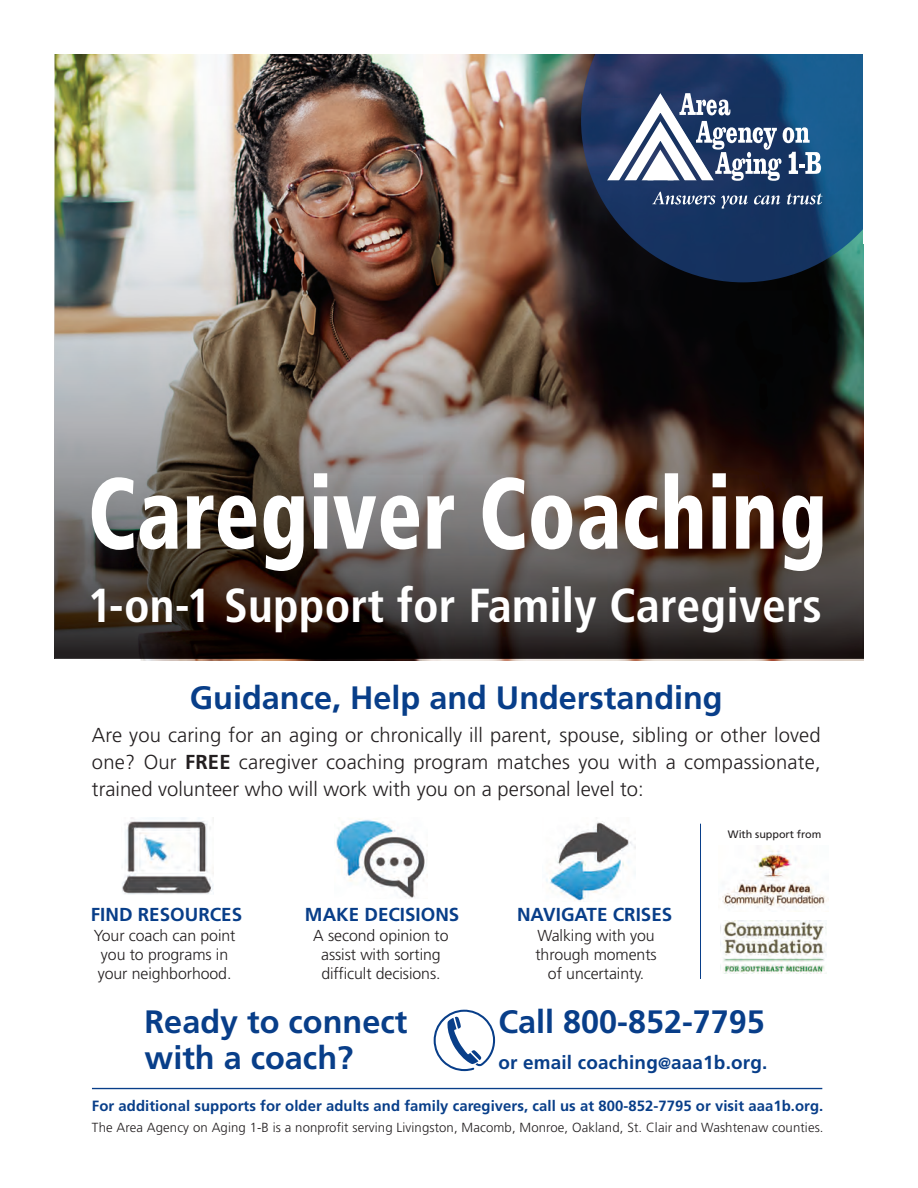
<style>
.page{position:relative;width:918px;height:1188px;background:#fff}
.page>*{position:absolute;margin:0;border:0;box-sizing:border-box;transform-origin:0 0}
.t1{font:900 condensed 100.5px "Frutiger";letter-spacing:.01em;color:#fff;scale:.83 1}
.t2{font:700 condensed 47.7px "Frutiger";letter-spacing:.005em;color:#fff}
.t3{font:700 32.4px/36.5px "Frutiger";color:#083e89}
.t4{font:300 20.25px/27.5px "Frutiger";color:#231f20;text-align:justify}
.t5{font:700 18.9px "Frutiger";letter-spacing:.01em;color:#083e89}
.t6{font:700 18.75px "Frutiger";color:#083e89}
.t7{font:300 15.9px/18.8px "Frutiger";letter-spacing:-.005em;color:#231f20;text-align:center}
.t8{font:700 14.85px "Frutiger";letter-spacing:.005em;color:#083e89}
.t9{font:300 13.2px "Frutiger";letter-spacing:.01em;color:#231f20}
.t10{font:10.8px "Frutiger";letter-spacing:-.005em;color:#231f20}
.s1{font-weight:700}
.s2{font-size:16.2px}
</style>
<div class="page">
<hr style="left:92px;top:1088px;width:730px;height:1px;background:#083e89">
<img style="left:55px;top:54px;width:809px;height:605px">
<img style="left:581px;top:54px;width:283px;height:228px">
<svg style="left:606px;top:92px;width:215px;height:89px"></svg>
<svg style="left:652px;top:192px;width:96px;height:17px;background:#495f84"></svg>
<svg style="left:754px;top:195px;width:26px;height:10px"></svg>
<svg style="left:787px;top:193px;width:36px;height:12px"></svg>
<img style="left:122px;top:817px;width:92px;height:78px">
<img style="left:336px;top:819px;width:91px;height:79px">
<img style="left:546px;top:821px;width:89px;height:80px">
<svg style="left:434px;top:1010px;width:61px;height:61px"></svg>
<hr style="left:700px;top:824px;width:1px;height:155px;background:#083e89">
<img style="left:722px;top:846px;width:105px;height:62px">
<img style="left:723px;top:921px;width:104px;height:53px">
<p class="t1" style="left:88px;top:473px;width:892px">Caregiver Coaching</p>
<p class="t2" style="left:87px;top:586px;width:736px">1-on-1 Support for Family Caregivers</p>
<p class="t3" style="left:190px;top:682px;width:534px">Guidance, Help and Understanding</p>
<p class="t4" style="left:92px;top:722px;width:730px">Are you caring for an aging or chronically ill parent, spouse, sibling or other loved one? Our <span class="s1">FREE</span> caregiver coaching program matches you with a compassionate, trained volunteer who will work with you on a personal level to:</p>
<p class="t10" style="left:728px;top:830px;width:95px">With support from</p>
<p class="t6" style="left:91px;top:907px;width:153px">FIND RESOURCES</p>
<p class="t6" style="left:305px;top:907px;width:156px">MAKE DECISIONS</p>
<p class="t6" style="left:517px;top:907px;width:157px">NAVIGATE CRISES</p>
<p class="t7" style="left:535px;top:928px;width:123px">Walking with you through moments of uncertainty.</p>
<p class="t3" style="left:145px;top:1006px;width:264px">Ready to connect with a coach?</p>
<p class="t3" style="left:498px;top:1006px;width:268px">Call 800-852-7795</p>
<p class="t7" style="left:94px;top:928px;width:143px;text-align:left">Your coach can point you to programs in your neighborhood.</p>
<p class="t7" style="left:313px;top:928px;width:137px">A second opinion to assist with sorting difficult decisions.</p>
<p class="t5" style="left:498px;top:1055px;width:271px">or email coaching<span class="s2">@</span>aaa1b.org.</p>
<p class="t8" style="left:92px;top:1100px;width:733px">For additional supports for older adults and family caregivers, call us at 800-852-7795 or visit aaa1b.org.</p>
<p class="t9" style="left:92px;top:1123px;width:733px">The Area Agency on Aging 1-B is a nonprofit serving Livingston, Macomb, Monroe, Oakland, St. Clair and Washtenaw counties.</p>
</div>
